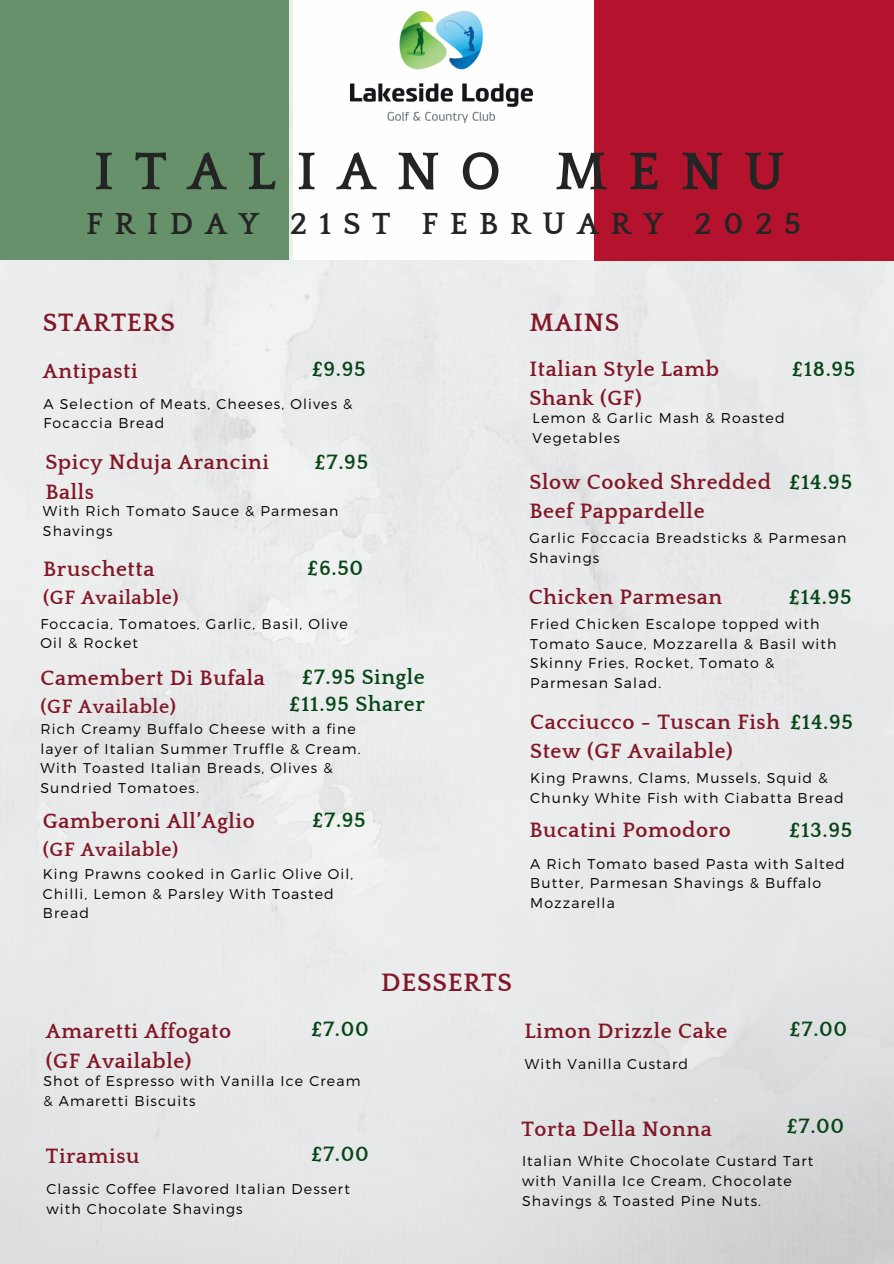
<style>
.page{position:relative;width:894px;height:1264px;background:#fff}
.page>*{position:absolute;margin:0;border:0;box-sizing:border-box;transform-origin:0 0}
.t1{font:700 55.35px "Quattrocento";letter-spacing:.37em;color:#232524}
.t2{font:700 31.35px "Quattrocento";letter-spacing:.37em;color:#232524}
.t3{font:700 25.8px "Quattrocento";letter-spacing:.03em;color:#821727}
.t4{font:700 21.3px/29.5px "Quattrocento";letter-spacing:.03em;color:#821727}
.t5{font:700 21.3px "Quattrocento";letter-spacing:.03em;color:#064616}
.t6{font:700 19.95px "Quattrocento";letter-spacing:.03em;color:#821727}
.t7{font:300 14.1px/19.6px "Montserrat";letter-spacing:.08em;color:#000}
</style>
<div class="page">
<img style="left:0;top:0;width:893px;height:1263px">
<div style="left:0;top:0;width:289px;height:259px;background:#67916a"></div>
<div style="left:293px;top:0;width:300px;height:259px;background:#fdfefd"></div>
<div style="left:594px;top:0;width:299px;height:261px;background:#b5132d"></div>
<img style="left:350px;top:11px;width:182px;height:111px">
<h1 class="t1" style="left:94px;top:142px;width:692px">ITALIANO MENU</h1>
<h2 class="t2" style="left:86px;top:207px;width:716px">FRIDAY 21ST FEBRUARY 2025</h2>
<h3 class="t3" style="left:43px;top:309px;width:134px">STARTERS</h3>
<h3 class="t5" style="left:311px;top:357px;width:55px">£9.95</h3>
<p class="t7" style="left:44px;top:393px;width:310px">A Selection of Meats, Cheeses, Olives &amp;<br>Focaccia Bread</p>
<h3 class="t4" style="left:43px;top:357px;width:96px">Antipasti</h3>
<h3 class="t4" style="left:45px;top:448px;width:225px">Spicy Nduja Arancini<br>Balls</h3>
<h3 class="t5" style="left:314px;top:451px;width:55px">£7.95</h3>
<p class="t7" style="left:43px;top:501px;width:297px">With Rich Tomato Sauce &amp; Parmesan<br>Shavings</p>
<h3 class="t4" style="left:43px;top:554px;width:113px">Bruschetta</h3>
<h3 class="t6" style="left:43px;top:587px;width:137px">(GF Available)</h3>
<h3 class="t5" style="left:307px;top:557px;width:57px">£6.50</h3>
<p class="t7" style="left:40px;top:613px;width:308px">Foccacia, Tomatoes, Garlic, Basil, Olive<br>Oil &amp; Rocket</p>
<h3 class="t5" style="left:302px;top:666px;width:124px">£7.95 Single</h3>
<p class="t7" style="left:40px;top:719px;width:321px">Rich Creamy Buffalo Cheese with a fine layer of Italian Summer Truffle &amp; Cream.<br>With Toasted Italian Breads, Olives &amp; Sundried Tomatoes.</p>
<h3 class="t4" style="left:40px;top:663px;width:226px">Camembert Di Bufala</h3>
<h3 class="t6" style="left:40px;top:695px;width:137px">(GF Available)</h3>
<h3 class="t5" style="left:289px;top:692px;width:137px">£11.95 Sharer</h3>
<h3 class="t4" style="left:43px;top:806px;width:213px">Gamberoni All’Aglio</h3>
<h3 class="t6" style="left:43px;top:838px;width:137px">(GF Available)</h3>
<h3 class="t5" style="left:312px;top:809px;width:55px">£7.95</h3>
<p class="t7" style="left:43px;top:863px;width:312px">King Prawns cooked in Garlic Olive Oil,<br>Chilli, Lemon &amp; Parsley With Toasted<br>Bread</p>
<h3 class="t3" style="left:529px;top:309px;width:91px">MAINS</h3>
<h3 class="t4" style="left:529px;top:354px;width:191px">Italian Style Lamb<br>Shank (GF)</h3>
<p class="t7" style="left:532px;top:408px;width:253px">Lemon &amp; Garlic Mash &amp; Roasted<br>Vegetables</p>
<h3 class="t5" style="left:791px;top:357px;width:65px">£18.95</h3>
<h3 class="t4" style="left:529px;top:468px;width:243px">Slow Cooked Shredded<br>Beef Pappardelle</h3>
<h3 class="t5" style="left:789px;top:470px;width:64px">£14.95</h3>
<p class="t7" style="left:529px;top:528px;width:318px">Garlic Foccacia Breadsticks &amp; Parmesan<br>Shavings</p>
<h3 class="t4" style="left:528px;top:582px;width:195px">Chicken Parmesan</h3>
<h3 class="t5" style="left:788px;top:585px;width:64px">£14.95</h3>
<p class="t7" style="left:530px;top:613px;width:308px">Fried Chicken Escalope topped with<br>Tomato Sauce, Mozzarella &amp; Basil with<br>Skinny Fries, Rocket, Tomato &amp;<br>Parmesan Salad.</p>
<h3 class="t4" style="left:530px;top:707px;width:251px">Cacciucco - Tuscan Fish<br>Stew (GF Available)</h3>
<h3 class="t5" style="left:789px;top:710px;width:64px">£14.95</h3>
<p class="t7" style="left:530px;top:768px;width:315px">King Prawns, Clams, Mussels, Squid &amp;<br>Chunky White Fish with Ciabatta Bread</p>
<h3 class="t4" style="left:529px;top:816px;width:203px">Bucatini Pomodoro</h3>
<h3 class="t5" style="left:789px;top:819px;width:65px">£13.95</h3>
<p class="t7" style="left:530px;top:853px;width:316px">A Rich Tomato based Pasta with Salted<br>Butter, Parmesan Shavings &amp; Buffalo<br>Mozzarella</p>
<h3 class="t5" style="left:311px;top:1017px;width:59px">£7.00</h3>
<p class="t7" style="left:43px;top:1070px;width:318px">Shot of Espresso with Vanilla Ice Cream &amp; Amaretti Biscuits</p>
<h3 class="t4" style="left:46px;top:1017px;width:187px">Amaretti Affogato (GF Available)</h3>
<h3 class="t5" style="left:311px;top:1142px;width:59px">£7.00</h3>
<p class="t7" style="left:46px;top:1178px;width:305px">Classic Coffee Flavored Italian Dessert with Chocolate Shavings</p>
<h3 class="t4" style="left:46px;top:1142px;width:95px">Tiramisu</h3>
<h3 class="t3" style="left:381px;top:968px;width:132px">DESSERTS</h3>
<h3 class="t4" style="left:524px;top:1017px;width:204px">Limon Drizzle Cake</h3>
<p class="t7" style="left:525px;top:1054px;width:165px">With Vanilla Custard</p>
<h3 class="t5" style="left:789px;top:1017px;width:59px">£7.00</h3>
<h3 class="t5" style="left:786px;top:1115px;width:59px">£7.00</h3>
<p class="t7" style="left:522px;top:1151px;width:293px">Italian White Chocolate Custard Tart with Vanilla Ice Cream, Chocolate<br>Shavings &amp; Toasted Pine Nuts.</p>
<h3 class="t4" style="left:521px;top:1114px;width:192px">Torta Della Nonna</h3>
</div>
